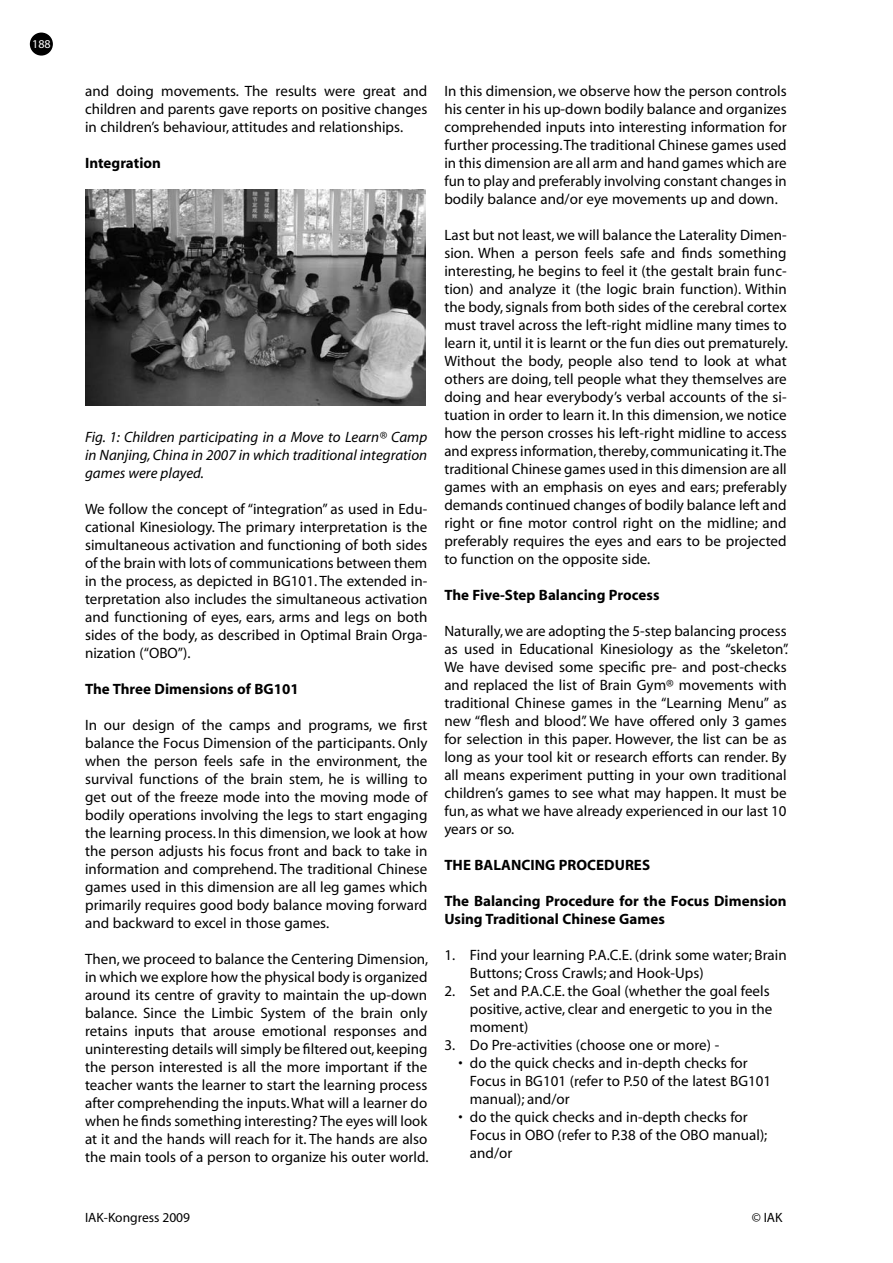
<style>
.page{position:relative;width:893px;height:1263px;background:#fff}
.page>*{position:absolute;margin:0;border:0;box-sizing:border-box;transform-origin:0 0}
.t1{font:15px/18px "Myriad";letter-spacing:.005em;color:#000;text-align:justify}
.t2{font:700 15px/18px "Myriad";letter-spacing:.005em;color:#000}
.t3{font:italic 15px/18px "Myriad";letter-spacing:.005em;color:#000;text-align:justify}
.t4{font:13.5px "Myriad";color:#000}
.t5{font:12px "Myriad";color:#fff}
</style>
<div class="page">
<div style="left:31px;top:33px;width:21px;height:22px;background:#000;border-radius:50%"></div>
<div style="left:30px;top:33px;width:23px;height:23px;border:2px solid #000;border-radius:50%"></div>
<img style="left:85px;top:189px;width:340px;height:217px">
<p class="t5" style="left:32px;top:38px;width:20px">188</p>
<p class="t1" style="left:85px;top:83px;width:344px">and doing movements. The results were great and children and parents gave reports on positive changes in children’s behaviour, attitudes and relationships.</p>
<p class="t2" style="left:85px;top:155px;width:77px">Integration</p>
<p class="t3" style="left:85px;top:428px;width:344px">Fig. 1: Children participating in a Move to Learn® Camp in Nanjing, China in 2007 in which traditional integration games were played.</p>
<p class="t1" style="left:85px;top:500px;width:344px">We follow the concept of “integration” as used in Edu&shy;cational Kinesiology. The primary interpretation is the simultaneous activation and functioning of both sides of the brain with lots of communications between them in the process, as depicted in BG101. The extended in&shy;terpretation also includes the simultaneous activation and functioning of eyes, ears, arms and legs on both sides of the body, as described in Optimal Brain Orga&shy;nization (“OBO”).</p>
<p class="t2" style="left:85px;top:680px;width:215px">The Three Dimensions of BG101</p>
<p class="t1" style="left:85px;top:716px;width:344px">In our design of the camps and programs, we first balance the Focus Dimension of the participants. Only when the person feels safe in the environment, the survival functions of the brain stem, he is willing to get out of the freeze mode into the moving mode of bodily operations involving the legs to start engaging the learning process. In this dimension, we look at how the person adjusts his focus front and back to take in information and comprehend. The traditional Chinese games used in this dimension are all leg games which primarily requires good body balance moving forward and backward to excel in those games.</p>
<p class="t1" style="left:85px;top:950px;width:345px">Then, we proceed to balance the Centering Dimension, in which we explore how the physical body is organized around its centre of gravity to maintain the up-down balance. Since the Limbic System of the brain only retains inputs that arouse emotional responses and uninteresting details will simply be filtered out,keeping the person interested is all the more important if the teacher wants the learner to start the learning process after comprehending the inputs. What will a learner do when he finds something interesting? The eyes will look at it and the hands will reach for it. The hands are also the main tools of a person to organize his outer world.</p>
<p class="t1" style="left:444px;top:83px;width:344px">In this dimension, we observe how the person controls his center in his up-down bodily balance and organizes comprehended inputs into interesting information for further processing. The traditional Chinese games used in this dimension are all arm and hand games which are fun to play and preferably involving constant changes in bodily balance and/or eye movements up and down.</p>
<p class="t1" style="left:444px;top:227px;width:345px">Last but not least, we will balance the Laterality Dimen&shy;sion. When a person feels safe and finds something interesting, he begins to feel it (the gestalt brain func&shy;tion) and analyze it (the logic brain function). Within the body, signals from both sides of the cerebral cortex must travel across the left-right midline many times to learn it, until it is learnt or the fun dies out prematurely.<br>Without the body, people also tend to look at what others are doing, tell people what they themselves are doing and hear everybody’s verbal accounts of the si&shy;tuation in order to learn it. In this dimension, we notice how the person crosses his left-right midline to access and express information, thereby, communicating it. The traditional Chinese games used in this dimension are all games with an emphasis on eyes and ears; preferably demands continued changes of bodily balance left and right or fine motor control right on the midline; and preferably requires the eyes and ears to be projected to function on the opposite side.</p>
<p class="t2" style="left:444px;top:587px;width:217px">The Five-Step Balancing Process</p>
<p class="t1" style="left:444px;top:623px;width:346px;text-align:left">Naturally, we are adopting the 5-step balancing process as used in Educational Kinesiology as the “skeleton”.<br>We have devised some specific pre- and post-checks and replaced the list of Brain Gym® movements with traditional Chinese games in the “Learning Menu” as new “flesh and blood”. We have offered only 3 games for selection in this paper. However, the list can be as long as your tool kit or research efforts can render. By all means experiment putting in your own traditional children’s games to see what may happen. It must be fun, as what we have already experienced in our last 10 years or so.</p>
<p class="t2" style="left:444px;top:857px;width:49px">The Balancing</p>
<p class="t2" style="left:559px;top:857px;width:19px">Procedures</p>
<p class="t2" style="left:444px;top:893px;width:344px">The Balancing Procedure for the Focus Dimension<br>Using Traditional Chinese Games</p>
<p class="t1" style="left:470px;top:947px;width:318px;text-indent:-26px">1. Find your learning P.A.C.E. (drink some water; Brain<br>Buttons; Cross Crawls; and Hook-Ups)</p>
<p class="t1" style="left:470px;top:983px;width:304px;text-align:left;text-indent:-26px">2. Set and P.A.C.E. the Goal (whether the goal feels positive, active, clear and energetic to you in the moment)</p>
<p class="t1" style="left:444px;top:1037px;width:276px">3. Do Pre-activities (choose one or more) -</p>
<p class="t1" style="left:470px;top:1055px;width:303px;text-align:left;text-indent:-11px">• do the quick checks and in-depth checks for<br>Focus in BG101 (refer to P.50 of the latest BG101 manual); and/or</p>
<p class="t1" style="left:470px;top:1109px;width:299px;text-align:left;text-indent:-11px">• do the quick checks and in-depth checks for<br>Focus in OBO (refer to P.38 of the OBO manual); and/or</p>
<p class="t4" style="left:85px;top:1211px;width:107px">IAK-Kongress 2009</p>
<p class="t4" style="left:752px;top:1211px;width:32px">© IAK</p>
</div>
